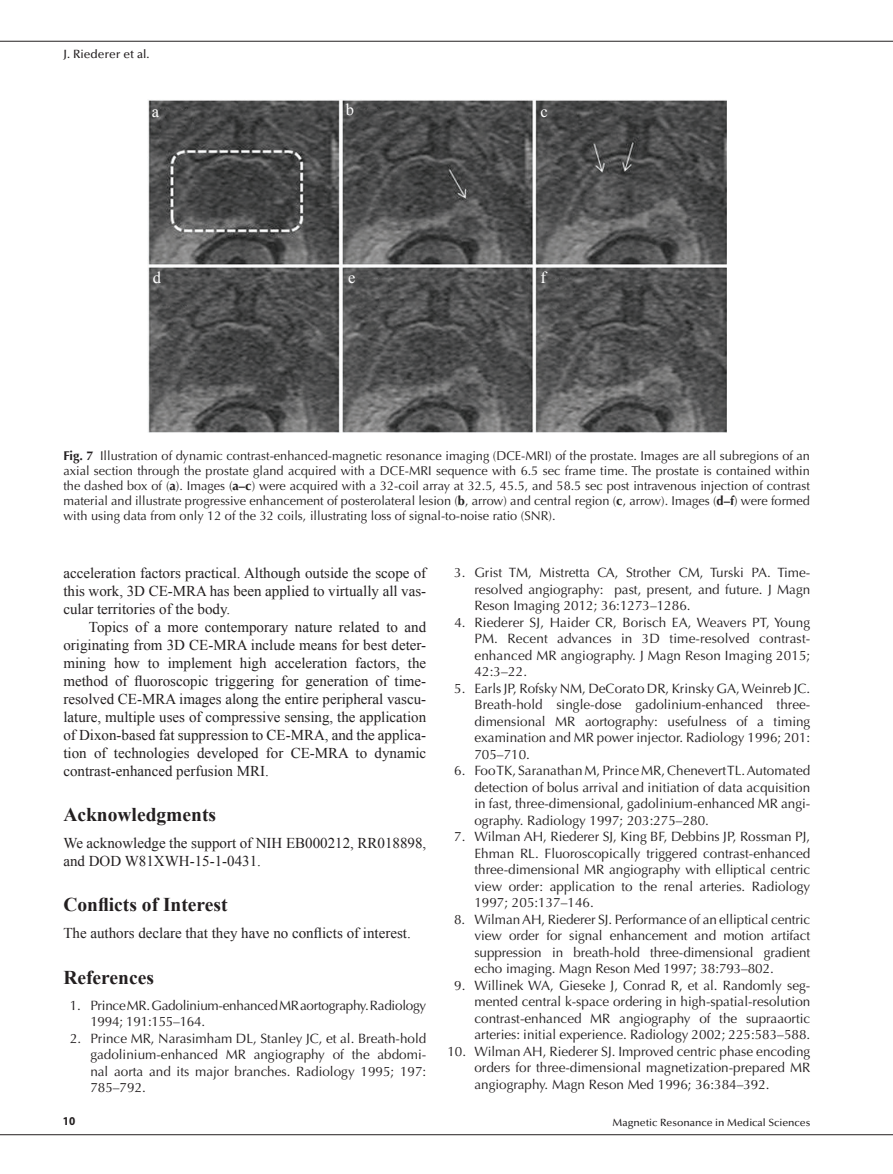
<style>
.page{position:relative;width:893px;height:1174px;background:#fff}
.page>*{position:absolute;margin:0;border:0;box-sizing:border-box;transform-origin:0 0}
.t1{font:700 19.5px "Times New Roman";color:#231f20}
.Txf{font:16.5px "Times New Roman";color:#fff}
.Tx{font:15px/18px "Times New Roman";color:#231f20;text-align:justify}
.Txf-2{font:15px/18px "Times New Roman";color:#231f20;text-align:justify}
.Reference_Tx{font:13.5px/16.5px "Optima LT Std";color:#231f20;text-align:justify}
.Reference_Tx-2{font:13.5px/16.5px "Optima LT Std";letter-spacing:-.02em;color:#231f20}
.Table_Fig_Box_Title{font:12.75px/15px "Optima LT Std";color:#231f20;text-align:justify}
.t2{font:500 12px "Optima LT Std";color:#231f20}
.t3{font:700 semi-condensed 12px "Myriad Pro";color:#231f20}
.t4{font:500 10.5px "Optima LT Std";color:#231f20}
.s1{font-weight:700}
</style>
<div class="page">
<hr style="left:0;top:1134px;width:893px;height:1px;background:#231f20">
<hr style="left:0;top:41px;width:893px;height:1px;background:#231f20">
<img style="left:148px;top:100px;width:578px;height:333px">
<p class="t2" style="left:63px;top:48px;width:88px">J. Riederer et al.</p>
<p class="Txf" style="left:152px;top:100px;width:9px">a</p>
<p class="Txf" style="left:346px;top:99px;width:10px">b</p>
<p class="Txf" style="left:540px;top:100px;width:9px">c</p>
<p class="Txf" style="left:153px;top:266px;width:10px">d</p>
<p class="Txf" style="left:348px;top:267px;width:9px">e</p>
<p class="Txf" style="left:540px;top:266px;width:7px">f</p>
<p class="Table_Fig_Box_Title" style="left:63px;top:448px;width:748px"><span class="s1">Fig. 7</span> Illustration of dynamic contrast-enhanced-magnetic resonance imaging (DCE-MRI) of the prostate. Images are all subregions of an axial section through the prostate gland acquired with a DCE-MRI sequence with 6.5 sec frame time. The prostate is contained within the dashed box of (<span class="s1">a</span>). Images (<span class="s1">a–c</span>) were acquired with a 32-coil array at 32.5, 45.5, and 58.5 sec post intravenous injection of contrast material and illustrate progressive enhancement of posterolateral lesion (<span class="s1">b</span>, arrow) and central region (<span class="s1">c</span>, arrow). Images (<span class="s1">d–f</span>) were formed with using data from only 12 of the 32 coils, illustrating loss of signal-to-noise ratio (SNR).</p>
<p class="Txf-2" style="left:63px;top:563px;width:364px">acceleration factors practical. Although outside the scope of this work, 3D CE-MRA has been applied to virtually all vas&shy;cular territories of the body.</p>
<p class="Tx" style="left:63px;top:617px;width:364px;text-indent:26px">Topics of a more contemporary nature related to and originating from 3D CE-MRA include means for best deter&shy;mining how to implement high acceleration factors, the method of fluoroscopic triggering for generation of time&shy;resolved CE-MRA images along the entire peripheral vascu&shy;lature, multiple uses of compressive sensing, the application of Dixon-based fat suppression to CE-MRA, and the applica&shy;tion of technologies developed for CE-MRA to dynamic contrast-enhanced perfusion MRI.</p>
<h1 class="t1" style="left:63px;top:800px;width:154px">Acknowledgments</h1>
<p class="Txf-2" style="left:63px;top:833px;width:364px">We acknowledge the support of NIH EB000212, RR018898, and DOD W81XWH-15-1-0431.</p>
<h1 class="t1" style="left:63px;top:890px;width:166px">Conflicts of Interest</h1>
<p class="Txf-2" style="left:63px;top:923px;width:349px">The authors declare that they have no conflicts of interest.</p>
<h1 class="t1" style="left:63px;top:964px;width:92px">References</h1>
<p class="Reference_Tx-2" style="left:90px;top:997px;width:337px;text-indent:-21px">1. Prince MR. Gadolinium-enhanced MR aortography. Radiology<br>1994; 191:155–164.</p>
<p class="Reference_Tx" style="left:90px;top:1030px;width:337px;text-indent:-20px">2. Prince MR, Narasimham DL, Stanley JC, et al. Breath-hold gadolinium-enhanced MR angiography of the abdomi&shy;nal aorta and its major branches. Radiology 1995; 197:<br>785–792.</p>
<p class="Reference_Tx" style="left:474px;top:564px;width:337px;text-indent:-20px">3. Grist TM, Mistretta CA, Strother CM, Turski PA. Time&shy;resolved angiography: past, present, and future. J Magn Reson Imaging 2012; 36:1273–1286.</p>
<p class="Reference_Tx" style="left:474px;top:614px;width:337px;text-indent:-20px">4. Riederer SJ, Haider CR, Borisch EA, Weavers PT, Young PM. Recent advances in 3D time-resolved contrast&shy;enhanced MR angiography. J Magn Reson Imaging 2015; 42:3–22.</p>
<p class="Reference_Tx" style="left:474px;top:680px;width:337px;text-indent:-20px">5. Earls JP, Rofsky NM, DeCorato DR, Krinsky GA, Weinreb JC.<br>Breath-hold single-dose gadolinium-enhanced three&shy;dimensional MR aortography: usefulness of a timing examination and MR power injector. Radiology 1996; 201:<br>705–710.</p>
<p class="Reference_Tx" style="left:474px;top:762px;width:337px;text-indent:-20px">6. Foo TK, Saranathan M, Prince MR, Chenevert TL. Automated detection of bolus arrival and initiation of data acquisition in fast, three-dimensional, gadolinium-enhanced MR angi&shy;ography. Radiology 1997; 203:275–280.</p>
<p class="Reference_Tx" style="left:474px;top:828px;width:337px;text-indent:-20px">7. Wilman AH, Riederer SJ, King BF, Debbins JP, Rossman PJ, Ehman RL. Fluoroscopically triggered contrast-enhanced three-dimensional MR angiography with elliptical centric view order: application to the renal arteries. Radiology 1997; 205:137–146.</p>
<p class="Reference_Tx" style="left:474px;top:911px;width:337px;text-indent:-20px">8. Wilman AH, Riederer SJ. Performance of an elliptical centric view order for signal enhancement and motion artifact suppression in breath-hold three-dimensional gradient echo imaging. Magn Reson Med 1997; 38:793–802.</p>
<p class="Reference_Tx" style="left:474px;top:977px;width:337px;text-indent:-20px">9. Willinek WA, Gieseke J, Conrad R, et al. Randomly seg&shy;mented central k-space ordering in high-spatial-resolution contrast-enhanced MR angiography of the supraaortic arteries: initial experience. Radiology 2002; 225:583–588.</p>
<p class="Reference_Tx" style="left:474px;top:1043px;width:337px;text-indent:-27px">10. Wilman AH, Riederer SJ. Improved centric phase encoding orders for three-dimensional magnetization-prepared MR angiography. Magn Reson Med 1996; 36:384–392.</p>
<p class="t3" style="left:63px;top:1113px;width:14px">10</p>
<p class="t4" style="left:612px;top:1116px;width:199px">Magnetic Resonance in Medical Sciences</p>
</div>
